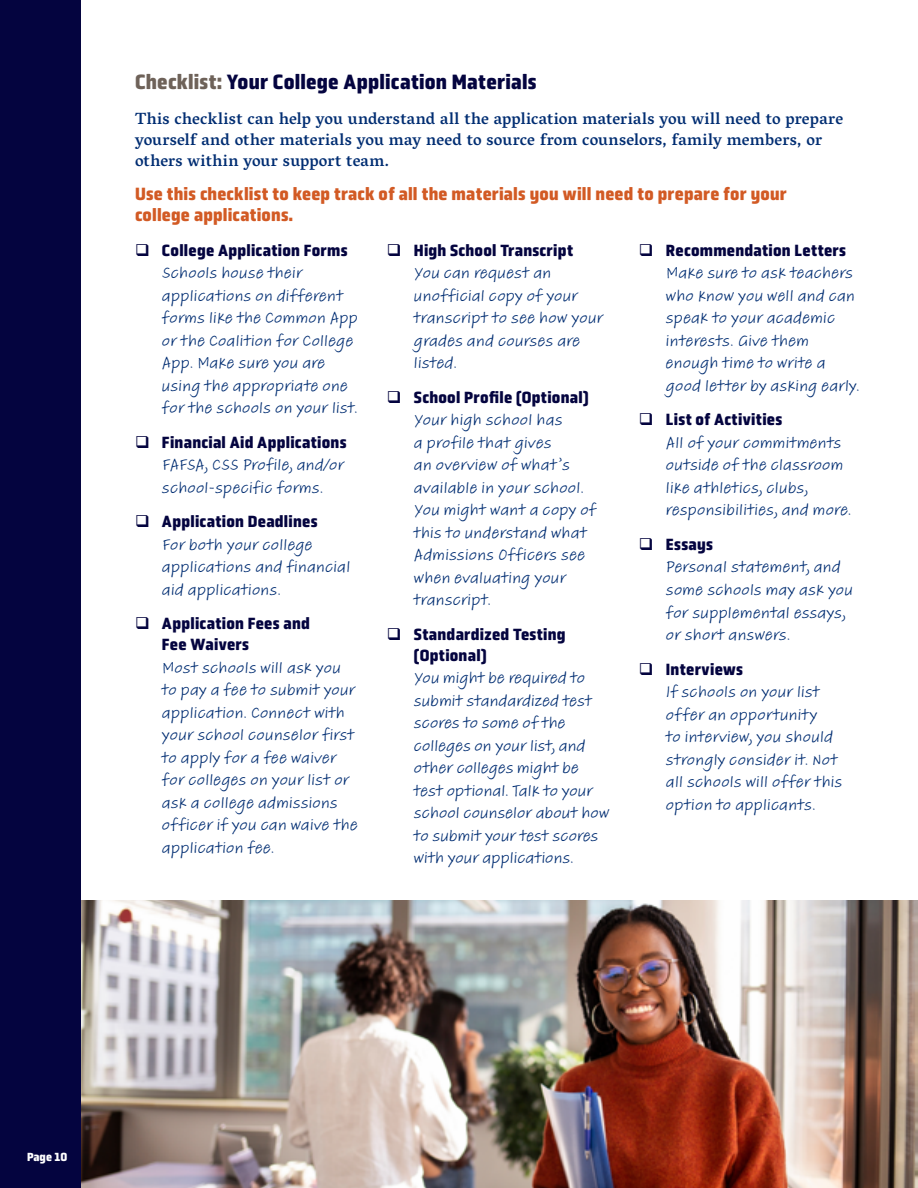
<style>
.page{position:relative;width:918px;height:1188px;background:#fff}
.page>*{position:absolute;margin:0;border:0;box-sizing:border-box;transform-origin:0 0}
.t1{font:700 21px "Obvia Narrow";letter-spacing:.01em;color:#04043f}
.t2{font:700 18px/21px "Obvia Narrow";letter-spacing:.01em;color:#d25a24}
.t3{font:16.5px/22.5px "Adobe Handwriting Tiffany";letter-spacing:.025em;color:#002d72}
.t4{font:700 16.5px/21px "Obvia Narrow";letter-spacing:.015em;color:#04043f}
.t5{font:500 16.5px/21px "Vesper Libre";letter-spacing:.01em;color:#002d72}
.t6{font:700 12px "Obvia Narrow";color:#fff}
.s1{color:#6e6259}
</style>
<div class="page">
<div style="left:0;top:0;width:81px;height:1188px;background:#04043f"></div>
<img style="left:81px;top:901px;width:837px;height:287px">
<p class="t1" style="left:135px;top:69px;width:403px"><span class="s1">Checklist:</span> Your College Application Materials</p>
<p class="t5" style="left:135px;top:107px;width:710px">This checklist can help you understand all the application materials you will need to prepare yourself and other materials you may need to source from counselors, family members, or others within your support team.</p>
<p class="t2" style="left:135px;top:184px;width:653px">Use this checklist to keep track of all the materials you will need to prepare for your college applications.</p>
<p class="t4" style="left:162px;top:240px;width:187px">College Application Forms</p>
<p class="t3" style="left:162px;top:262px;width:197px">Schools house their applications on different forms like the Common App or the Coalition for College<br>App. Make sure you are using the appropriate one for the schools on your list.</p>
<p class="t4" style="left:162px;top:432px;width:186px">Financial Aid Applications</p>
<p class="t3" style="left:162px;top:454px;width:183px">FAFSA, CSS Profile, and/or school-specific forms.</p>
<p class="t4" style="left:162px;top:511px;width:157px">Application Deadlines</p>
<p class="t3" style="left:162px;top:533px;width:190px">For both your college applications and financial aid applications.</p>
<p class="t4" style="left:162px;top:613px;width:149px">Application Fees and<br>Fee Waivers</p>
<p class="t3" style="left:162px;top:656px;width:197px">Most schools will ask you to pay a fee to submit your application. Connect with your school counselor first to apply for a fee waiver for colleges on your list or ask a college admissions officer if you can waive the application fee.</p>
<p class="t4" style="left:414px;top:240px;width:161px">High School Transcript</p>
<p class="t3" style="left:414px;top:262px;width:190px">You can request an unofficial copy of your transcript to see how your grades and courses are listed.</p>
<p class="t4" style="left:414px;top:387px;width:176px">School Profile (Optional)</p>
<p class="t3" style="left:414px;top:409px;width:183px">Your high school has<br>a profile that gives<br>an overview of what’s available in your school.<br>You might want a copy of this to understand what<br>Admissions Officers see when evaluating your transcript.</p>
<p class="t4" style="left:414px;top:624px;width:153px">Standardized Testing (Optional)</p>
<p class="t3" style="left:414px;top:667px;width:197px">You might be required to submit standardized test scores to some of the colleges on your list, and other colleges might be test optional. Talk to your school counselor about how to submit your test scores with your applications.</p>
<p class="t4" style="left:666px;top:240px;width:182px">Recommendation Letters</p>
<p class="t3" style="left:666px;top:262px;width:195px">Make sure to ask teachers who know you well and can speak to your academic interests. Give them enough time to write a good letter by asking early.</p>
<p class="t4" style="left:666px;top:409px;width:118px">List of Activities</p>
<p class="t3" style="left:666px;top:432px;width:186px">All of your commitments outside of the classroom like athletics, clubs, responsibilities, and more.</p>
<p class="t4" style="left:666px;top:534px;width:49px">Essays</p>
<p class="t3" style="left:666px;top:556px;width:188px">Personal statement, and some schools may ask you for supplemental essays, or short answers.</p>
<p class="t4" style="left:666px;top:658px;width:79px">Interviews</p>
<p class="t3" style="left:666px;top:681px;width:178px">If schools on your list offer an opportunity<br>to interview, you should strongly consider it. Not all schools will offer this option to applicants.</p>
<p class="t6" style="left:27px;top:1150px;width:42px">Page 10</p>
</div>
